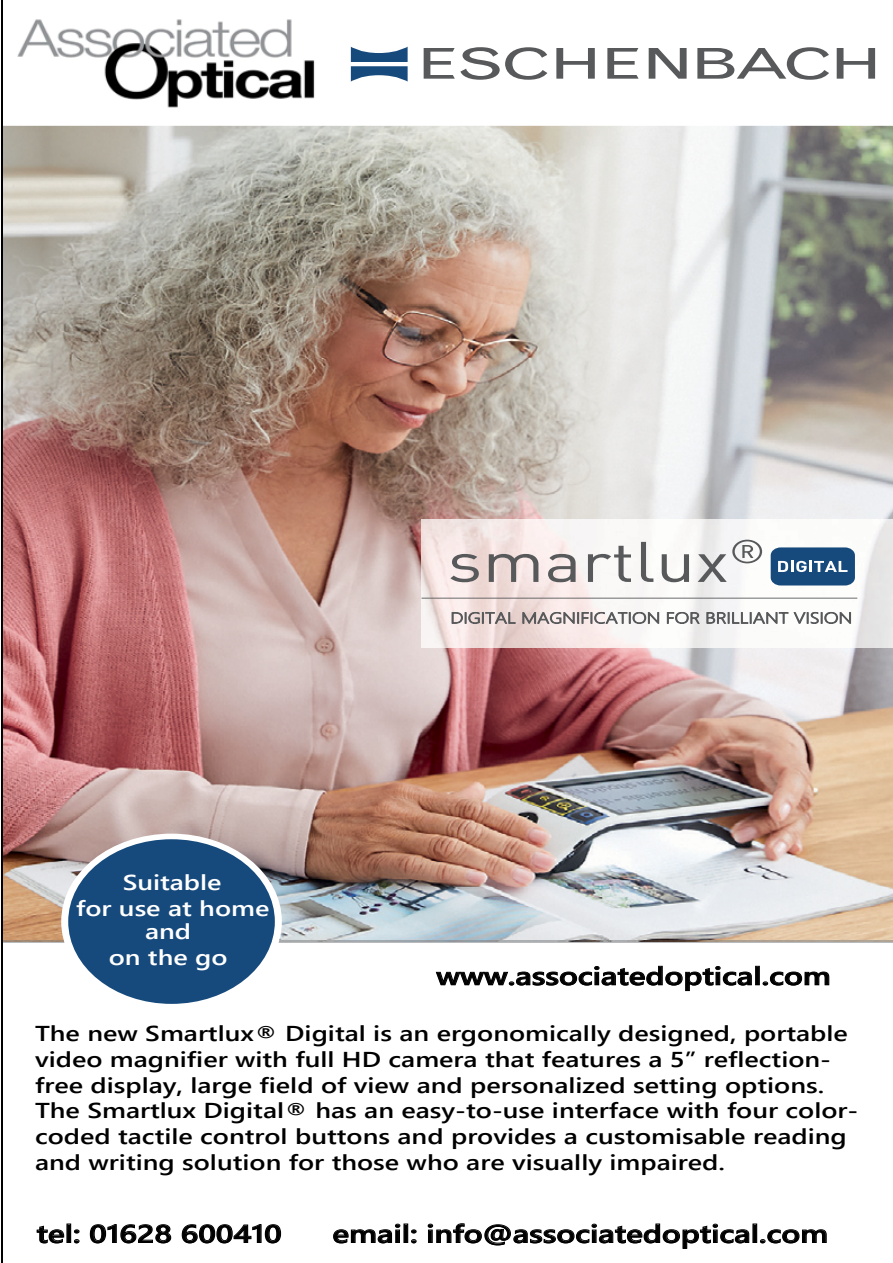
<style>
.page{position:relative;width:893px;height:1263px;background:#fff}
.page>*{position:absolute;margin:0;border:0;box-sizing:border-box;transform-origin:0 0}
.t1{font:600 25.2px "Segoe UI";color:#000;scale:1.26 1}
.t2{font:600 21.45px/25.8px "Segoe UI";color:#000;scale:1.26 1}
.t3{font:600 21.45px/26px "Segoe UI";color:#fff;text-align:center;scale:1.26 1}
</style>
<div class="page">
<img style="left:2px;top:1px;width:891px;height:1261px">
<svg style="left:36px;top:1225px;width:29px;height:18px"></svg>
<div style="left:67px;top:1223px;width:4px;height:20px;border:1px solid #000"></div>
<svg style="left:73px;top:1229px;width:7px;height:15px"></svg>
<svg style="left:90px;top:1223px;width:82px;height:20px"></svg>
<svg style="left:181px;top:1223px;width:100px;height:20px"></svg>
<svg style="left:333px;top:1223px;width:68px;height:20px"></svg>
<div style="left:404px;top:1223px;width:4px;height:20px;border:1px solid #000"></div>
<svg style="left:410px;top:1229px;width:7px;height:15px"></svg>
<svg style="left:427px;top:1223px;width:323px;height:26px"></svg>
<div style="left:753px;top:1223px;width:4px;height:20px;border:1px solid #000"></div>
<svg style="left:759px;top:1229px;width:68px;height:15px"></svg>
<svg style="left:435px;top:965px;width:317px;height:26px"></svg>
<div style="left:755px;top:966px;width:5px;height:19px;border:1px solid #000"></div>
<svg style="left:762px;top:971px;width:68px;height:15px"></svg>
<img style="left:8px;top:9px;width:315px;height:109px">
<p class="t3" style="left:76px;top:868px;width:155px">Suitable<br>for use at home</p>
<p class="t3" style="left:109px;top:916px;width:96px;line-height:26.4px">and<br>on the go</p>
<p class="t1" style="left:436px;top:952px;width:315px">www.associatedoptical.com</p>
<p class="t2" style="left:35px;top:1019px;width:655px">The new Smartlux® Digital is an ergonomically designed, portable video magnifier with full HD camera that features a 5” reflection&shy;free display, large field of view and personalized setting options.<br>The Smartlux Digital® has an easy-to-use interface with four color&shy;coded tactile control buttons and provides a customisable reading and writing solution for those who are visually impaired.</p>
<p class="t1" style="left:37px;top:1210px;width:196px">tel: 01628 600410</p>
<p class="t1" style="left:332px;top:1210px;width:395px">email: info@associatedoptical.com</p>
</div>
